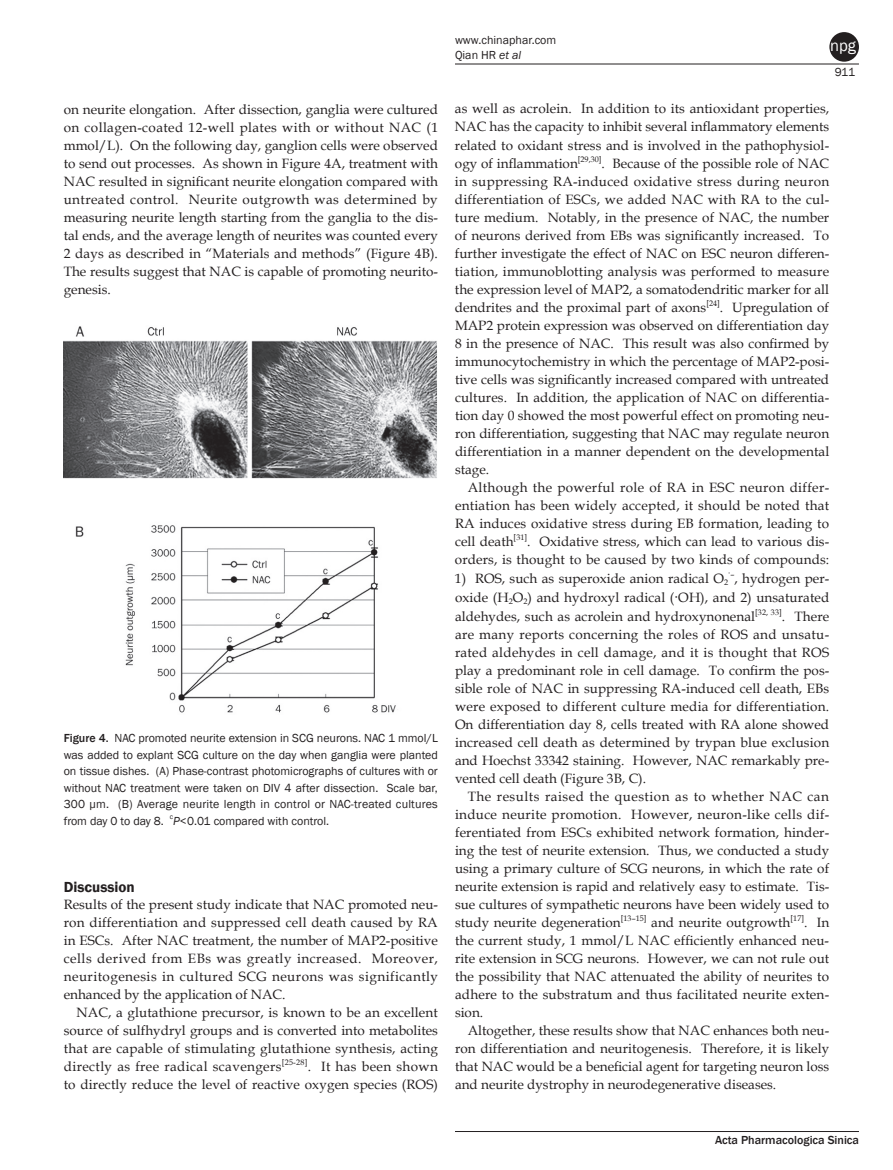
<style>
.page{position:relative;width:893px;height:1170px;background:#fff}
.page>*{position:absolute;margin:0;border:0;box-sizing:border-box;transform-origin:0 0}
.t1{font:16.5px "Franklin Gothic";color:#fff}
.t2{font:600 15px "Franklin Gothic";color:#231f20}
.t3{font:13.5px/18px "Book Antiqua 2";letter-spacing:.005em;color:#231f20;text-align:justify}
.t4{font:13.5px "Book Antiqua";color:#231f20}
.t5{font:12px/16.5px "Franklin Gothic";color:#231f20}
.t6{font:500 12px "Franklin Gothic";color:#231f20}
.s1{font-weight:500}
.s2{font-style:italic}
.s3{font-family:"Book Antiqua"}
.s4{font-family:"Times New Roman";font-size:15px}
.s5{font-family:"Book Antiqua 2"}
</style>
<div class="page">
<hr style="left:455px;top:64px;width:404px;height:1px;background:#231f20">
<hr style="left:455px;top:1131px;width:404px;height:1px;background:#231f20">
<div style="left:829px;top:32px;width:30px;height:30px;background:#231f20;border-radius:50%"></div>
<img style="left:64px;top:326px;width:373px;height:387px">
<p class="t3" style="left:64px;top:100px;width:376px">on neurite elongation. After dissection, ganglia were cultured on collagen-coated 12-well plates with or without NAC (1 mmol/L). On the following day, ganglion cells were observed to send out processes. As shown in Figure 4A, treatment with</p>
<p class="t4" style="left:64px;top:171px;width:376px">NAC resulted in significant neurite elongation compared with</p>
<p class="t3" style="left:64px;top:190px;width:376px">untreated control. Neurite outgrowth was determined by measuring neurite length starting from the ganglia to the dis&shy;tal ends, and the average length of neurites was counted every 2 days as described in “Materials and methods” (Figure 4B).<br>The results suggest that NAC is capable of promoting neurito&shy;genesis.</p>
<p class="t5" style="left:64px;top:730px;width:376px;text-align:justify"><span class="s1">Figure 4.</span> NAC promoted neurite extension in SCG neurons. NAC 1 mmol/L was added to explant SCG culture on the day when ganglia were planted on tissue dishes. (A) Phase-contrast photomicrographs of cultures with or without NAC treatment were taken on DIV 4 after dissection. Scale bar, 300 µm. (B) Average neurite length in control or NAC-treated cultures from day 0 to day 8. <sup>c</sup><span class="s2">P</span>&lt;0.01 compared with control.</p>
<p class="t2" style="left:64px;top:877px;width:73px">Discussion</p>
<p class="t3" style="left:64px;top:895px;width:376px">Results of the present study indicate that NAC promoted neu&shy;ron differentiation and suppressed cell death caused by RA in ESCs. After NAC treatment, the number of MAP2-positive cells derived from EBs was greatly increased. Moreover, neuritogenesis in cultured SCG neurons was significantly enhanced by the application of NAC.</p>
<p class="t3" style="left:64px;top:1003px;width:376px;text-indent:13px">NAC, a glutathione precursor, is known to be an excellent source of sulfhydryl groups and is converted into metabolites that are capable of stimulating glutathione synthesis, acting directly as free radical scavengers<sup>[25-28]</sup>. It has been shown to directly reduce the level of reactive oxygen species (ROS)</p>
<p class="t5" style="left:455px;top:32px;width:103px;line-height:15px">www.chinaphar.com<br>Qian HR <span class="s2">et al</span></p>
<p class="t1" style="left:830px;top:35px;width:27px">npg</p>
<p class="t5" style="left:835px;top:64px;width:22px">911</p>
<p class="t3" style="left:455px;top:100px;width:376px">as well as acrolein. In addition to its antioxidant properties,</p>
<p class="t4" style="left:455px;top:117px;width:376px">NAC has the capacity to inhibit several inflammatory elements</p>
<p class="t3" style="left:455px;top:136px;width:376px">related to oxidant stress and is involved in the pathophysiol&shy;<span class="s3">ogy of inflammation</span><sup>[29,30]</sup>. Because of the possible role of NAC in suppressing RA-induced oxidative stress during neuron differentiation of ESCs, we added NAC with RA to the cul&shy;ture medium. Notably, in the presence of NAC, the number</p>
<p class="t4" style="left:455px;top:225px;width:376px">of neurons derived from EBs was significantly increased. To</p>
<p class="t3" style="left:455px;top:244px;width:376px">further investigate the effect of NAC on ESC neuron differen&shy;tiation, immunoblotting analysis was performed to measure the expression level of MAP2, a somatodendritic marker for all dendrites and the proximal part of axons<sup>[24]</sup>. Upregulation of MAP2 protein expression was observed on differentiation day</p>
<p class="t4" style="left:455px;top:333px;width:376px">8 in the presence of NAC. This result was also confirmed by</p>
<p class="t3" style="left:455px;top:352px;width:376px">immunocytochemistry in which the percentage of MAP2-posi-</p>
<p class="t4" style="left:455px;top:369px;width:376px">tive cells was significantly increased compared with untreated</p>
<p class="t3" style="left:455px;top:388px;width:376px">cultures. In addition, the application of NAC on differentia&shy;tion day 0 showed the most powerful effect on promoting neu&shy;ron differentiation, suggesting that NAC may regulate neuron differentiation in a manner dependent on the developmental stage.</p>
<p class="t3" style="left:455px;top:478px;width:376px;text-indent:13px">Although the powerful role of RA in ESC neuron differ&shy;entiation has been widely accepted, it should be noted that RA induces oxidative stress during EB formation, leading to cell death<sup>[31]</sup>. Oxidative stress, which can lead to various dis&shy;orders, is thought to be caused by two kinds of compounds:</p>
<p class="t3" style="left:455px;top:568px;width:376px;line-height:18.6px">1) ROS, such as superoxide anion radical O<sub>2</sub><sup>·</sup><sup>–</sup>, hydrogen per&shy;oxide (H<sub>2</sub>O<sub>2</sub>) and hydroxyl radical (<span class="s4">·</span>OH), and 2) unsaturated aldehydes, such as acrolein and hydroxynonenal<sup>[32,</sup> <sup>33]</sup>. There are many reports concerning the roles of ROS and unsatu&shy;rated aldehydes in cell damage, and it is thought that ROS</p>
<p class="t4" style="left:455px;top:660px;width:376px">play a predominant role in cell damage. To confirm the pos<span class="s5">-</span></p>
<p class="t3" style="left:455px;top:679px;width:376px">sible role of NAC in suppressing RA-induced cell death, EBs were exposed to different culture media for differentiation.<br>On differentiation day 8, cells treated with RA alone showed increased cell death as determined by trypan blue exclusion and Hoechst 33342 staining. However, NAC remarkably pre&shy;vented cell death (Figure 3B, C).</p>
<p class="t3" style="left:455px;top:787px;width:376px;text-indent:13px">The results raised the question as to whether NAC can induce neurite promotion. However, neuron-like cells dif&shy;ferentiated from ESCs exhibited network formation, hinder&shy;ing the test of neurite extension. Thus, we conducted a study using a primary culture of SCG neurons, in which the rate of neurite extension is rapid and relatively easy to estimate. Tis&shy;sue cultures of sympathetic neurons have been widely used to study neurite degeneration<sup>[13–15]</sup> and neurite outgrowth<sup>[17]</sup>. In</p>
<p class="t4" style="left:455px;top:930px;width:376px">the current study, 1 mmol/L NAC efficiently enhanced neu<span class="s5">-</span></p>
<p class="t3" style="left:455px;top:949px;width:376px">rite extension in SCG neurons. However, we can not rule out the possibility that NAC attenuated the ability of neurites to adhere to the substratum and thus facilitated neurite exten&shy;sion.</p>
<p class="t3" style="left:455px;top:1021px;width:376px;text-align:right">Altogether, these results show that NAC enhances both neu&shy;ron differentiation and neuritogenesis. Therefore, it is likely</p>
<p class="t4" style="left:455px;top:1056px;width:376px">that NAC would be a beneficial agent for targeting neuron loss</p>
<p class="t3" style="left:455px;top:1075px;width:323px">and neurite dystrophy in neurodegenerative diseases.</p>
<p class="t6" style="left:715px;top:1132px;width:145px">Acta Pharmacologica Sinica</p>
</div>
